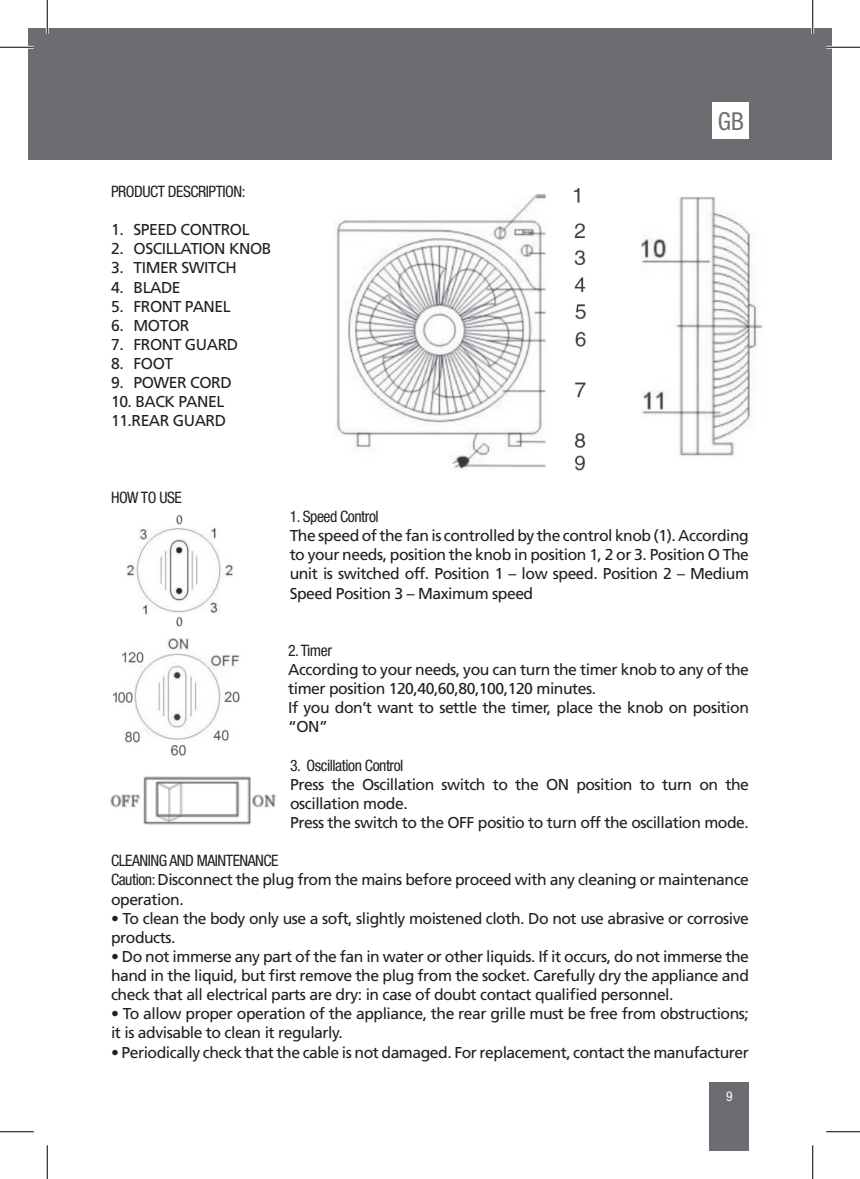
<style>
.page{position:relative;width:860px;height:1179px;background:#fff}
.page>*{position:absolute;margin:0;border:0;box-sizing:border-box;transform-origin:0 0}
.t1{font:condensed 24.75px "Helvetica Neue LT Std";color:#6c6d70}
.t2{font:15.75px/19.1px "Frutiger LT Std";letter-spacing:-.03em;color:#231f20}
.t3{font:condensed 15.75px "Helvetica Neue LT Std";letter-spacing:-.03em;color:#231f20}
.t4{font:condensed 13.5px "Helvetica Neue LT Std";color:#fff}
.s1{font-family:"Helvetica Neue LT Std";font-stretch:condensed}
</style>
<div class="page">
<div style="left:47px;top:28px;width:785px;height:132px;background:#6c6d70"></div>
<div style="left:28px;top:28px;width:19px;height:132px;background:#6c6d70"></div>
<div style="left:710px;top:1082px;width:39px;height:69px;background:#6c6d70"></div>
<img style="left:126px;top:515px;width:107px;height:112px">
<img style="left:110px;top:776px;width:166px;height:49px">
<div style="left:713px;top:103px;width:36px;height:36px;background:#fff"></div>
<img style="left:113px;top:638px;width:127px;height:118px">
<img style="left:336px;top:187px;width:250px;height:284px">
<img style="left:641px;top:197px;width:122px;height:259px">
<hr style="left:0;top:46px;width:34px;height:3px;background:#fff">
<hr style="left:826px;top:46px;width:34px;height:3px;background:#fff">
<hr style="left:46px;top:0;width:3px;height:34px;background:#fff">
<hr style="left:811px;top:0;width:3px;height:34px;background:#fff">
<hr style="left:0;top:47px;width:34px;height:1px;background:#000">
<hr style="left:826px;top:47px;width:34px;height:1px;background:#000">
<hr style="left:0;top:1131px;width:34px;height:1px;background:#000">
<hr style="left:826px;top:1131px;width:34px;height:1px;background:#000">
<hr style="left:47px;top:0;width:1px;height:34px;background:#000">
<hr style="left:47px;top:1145px;width:1px;height:34px;background:#000">
<hr style="left:812px;top:0;width:1px;height:34px;background:#000">
<hr style="left:812px;top:1145px;width:1px;height:34px;background:#000">
<p class="t3" style="left:111px;top:182px;width:136px">PRODUCT DESCRIPTION:</p>
<p class="t2" style="left:111px;top:220px;width:140px">1. SPEED CONTROL</p>
<p class="t2" style="left:111px;top:239px;width:162px">2. OSCILLATION KNOB</p>
<p class="t2" style="left:111px;top:258px;width:127px">3. TIMER SWITCH</p>
<p class="t2" style="left:111px;top:277px;width:71px">4. BLADE</p>
<p class="t2" style="left:111px;top:297px;width:121px">5. FRONT PANEL</p>
<p class="t2" style="left:111px;top:316px;width:80px">6. MOTOR</p>
<p class="t2" style="left:111px;top:335px;width:129px">7. FRONT GUARD</p>
<p class="t2" style="left:111px;top:354px;width:64px">8. FOOT</p>
<p class="t2" style="left:111px;top:373px;width:122px">9. POWER CORD</p>
<p class="t2" style="left:111px;top:392px;width:117px">10. BACK PANEL<br>11.REAR GUARD</p>
<h1 class="t1" style="left:718px;top:106px;width:28px">GB</h1>
<p class="t3" style="left:111px;top:488px;width:72px">HOW TO USE</p>
<p class="t3" style="left:290px;top:507px;width:91px">1. Speed Control</p>
<p class="t2" style="left:290px;top:526px;width:461px;text-align:justify">The speed of the fan is controlled by the control knob (1). According to your needs, position the knob in position 1, 2 or 3. Position O The unit is switched off. Position 1 – low speed. Position 2 – Medium Speed Position 3 – Maximum speed</p>
<p class="t3" style="left:288px;top:641px;width:45px">2. Timer</p>
<p class="t2" style="left:288px;top:660px;width:462px">According to your needs, you can turn the timer knob to any of the timer position 120,40,60,80,100,120 minutes.<br>If you don’t want to settle the timer, place the knob on position “ON”</p>
<p class="t3" style="left:290px;top:756px;width:115px">3. Oscillation Control</p>
<p class="t2" style="left:290px;top:775px;width:460px">Press the Oscillation switch to the ON position to turn on the oscillation mode.<br>Press the switch to the OFF positio to turn off the oscillation mode.</p>
<p class="t3" style="left:111px;top:851px;width:169px">CLEANING AND MAINTENANCE</p>
<p class="t2" style="left:111px;top:870px;width:639px"><span class="s1">Caution:</span> Disconnect the plug from the mains before proceed with any cleaning or maintenance operation.</p>
<p class="t2" style="left:111px;top:909px;width:639px">• To clean the body only use a soft, slightly moistened cloth. Do not use abrasive or corrosive products.</p>
<p class="t2" style="left:111px;top:947px;width:639px;text-align:justify">• Do not immerse any part of the fan in water or other liquids. If it occurs, do not immerse the hand in the liquid, but first remove the plug from the socket. Carefully dry the appliance and check that all electrical parts are dry: in case of doubt contact qualified personnel.</p>
<p class="t2" style="left:111px;top:1004px;width:639px">• To allow proper operation of the appliance, the rear grille must be free from obstructions; it is advisable to clean it regularly.</p>
<p class="t2" style="left:111px;top:1042px;width:639px">• Periodically check that the cable is not damaged. For replacement, contact the manufacturer</p>
<p class="t4" style="left:726px;top:1088px;width:8px">9</p>
</div>
